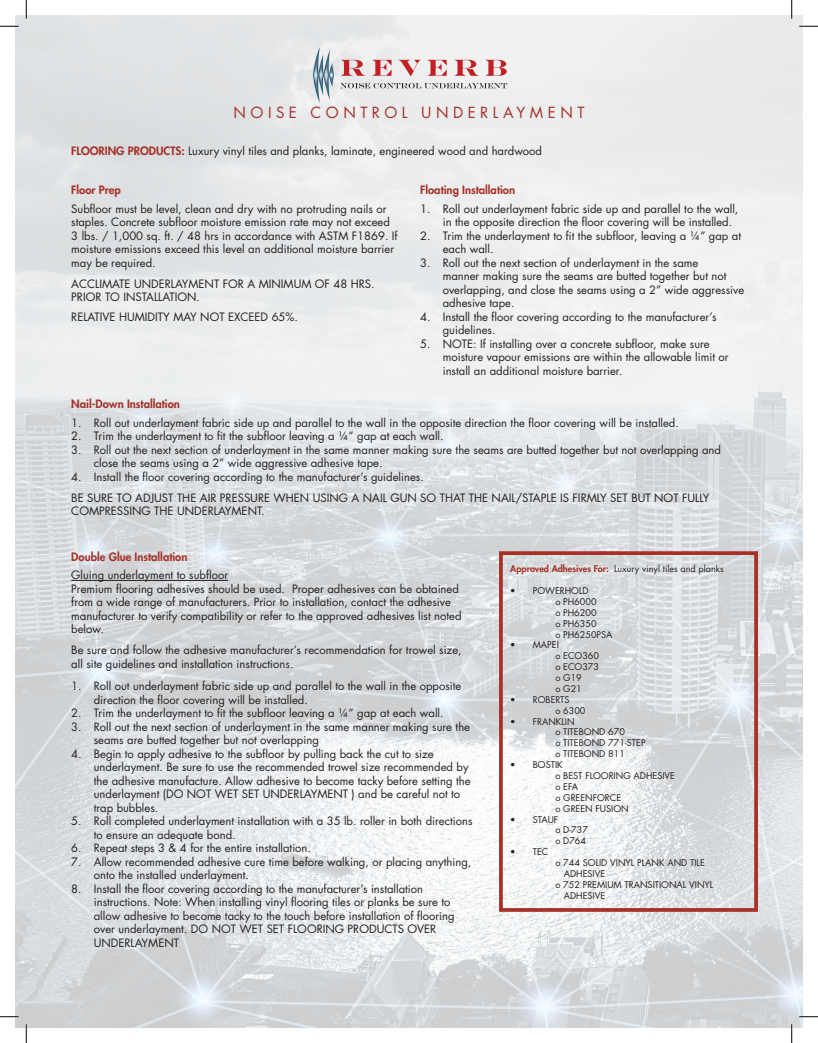
<style>
.page{position:relative;width:818px;height:1043px;background:#fff}
.page>*{position:absolute;margin:0;border:0;box-sizing:border-box;transform-origin:0 0}
.t1{font:15px "Futura Std";letter-spacing:.3em;color:#a63029}
.t2{font:11.25px/13.5px "Futura Std";color:#231f20}
.t3{font:800 11.25px "Futura Std";color:#a63128}
.t4{font:9px/10.9px "Futura Std";color:#231f20}
.s1{font-weight:800;color:#a63128}
.s2{font-weight:800;color:#a63127}
</style>
<div class="page">
<img style="left:15px;top:15px;width:787px;height:1013px">
<hr style="left:71px;top:580px;width:157px;height:1px;background:#231f20">
<div style="left:499px;top:551px;width:259px;height:360px;border:4px solid #a63128"></div>
<svg style="left:340px;top:83px;width:167px;height:5px"></svg>
<svg style="left:341px;top:60px;width:24px;height:16px"></svg>
<svg style="left:372px;top:60px;width:19px;height:16px"></svg>
<svg style="left:398px;top:60px;width:22px;height:16px"></svg>
<svg style="left:427px;top:60px;width:20px;height:16px"></svg>
<svg style="left:454px;top:60px;width:24px;height:16px"></svg>
<svg style="left:485px;top:60px;width:21px;height:16px"></svg>
<img style="left:311px;top:43px;width:27px;height:61px">
<svg style="left:0;top:25px;width:19px;height:2px"></svg>
<svg style="left:799px;top:25px;width:19px;height:2px"></svg>
<svg style="left:0;top:1015px;width:19px;height:2px"></svg>
<svg style="left:799px;top:1015px;width:19px;height:2px"></svg>
<svg style="left:25px;top:0;width:2px;height:19px"></svg>
<svg style="left:25px;top:1024px;width:2px;height:18px"></svg>
<svg style="left:790px;top:0;width:2px;height:19px"></svg>
<svg style="left:790px;top:1024px;width:2px;height:18px"></svg>
<p class="t1" style="left:233px;top:103px;width:352px">NOISE CONTROL UNDERLAYMENT</p>
<p class="t2" style="left:71px;top:144px;width:472px"><span class="s1">FLOORING PRODUCTS:</span> Luxury vinyl tiles and planks, laminate, engineered wood and hardwood</p>
<p class="t3" style="left:71px;top:183px;width:51px">Floor Prep</p>
<p class="t2" style="left:71px;top:202px;width:328px">Subfloor must be level, clean and dry with no protruding nails or staples. Concrete subfloor moisture emission rate may not exceed 3 lbs. / 1,000 sq. ft. / 48 hrs in accordance with ASTM F1869. If moisture emissions exceed this level an additional moisture barrier may be required.</p>
<p class="t2" style="left:71px;top:277px;width:305px">ACCLIMATE UNDERLAYMENT FOR A MINIMUM OF 48 HRS.<br>PRIOR TO INSTALLATION.</p>
<p class="t2" style="left:71px;top:310px;width:228px">RELATIVE HUMIDITY MAY NOT EXCEED 65%.</p>
<p class="t3" style="left:420px;top:183px;width:96px">Floating Installation</p>
<p class="t2" style="left:442px;top:202px;width:297px;text-indent:-22px">1. Roll out underlayment fabric side up and parallel to the wall, in the opposite direction the floor covering will be installed.</p>
<p class="t2" style="left:442px;top:229px;width:300px;text-indent:-22px">2. Trim the underlayment to fit the subfloor, leaving a ¼” gap at each wall.</p>
<p class="t2" style="left:442px;top:256px;width:303px;text-indent:-22px">3. Roll out the next section of underlayment in the same<br>manner making sure the seams are butted together but not overlapping, and close the seams using a 2” wide aggressive adhesive tape.</p>
<p class="t2" style="left:442px;top:310px;width:275px;text-indent:-22px">4. Install the floor covering according to the manufacturer’s guidelines.</p>
<p class="t2" style="left:442px;top:337px;width:287px;text-indent:-22px">5. NOTE: If installing over a concrete subfloor, make sure moisture vapour emissions are within the allowable limit or install an additional moisture barrier.</p>
<p class="t3" style="left:71px;top:397px;width:110px">Nail-Down Installation</p>
<p class="t2" style="left:71px;top:416px;width:609px">1. Roll out underlayment fabric side up and parallel to the wall in the opposite direction the floor covering will be installed.</p>
<p class="t2" style="left:71px;top:429px;width:374px">2. Trim the underlayment to fit the subfloor leaving a ¼” gap at each wall.</p>
<p class="t2" style="left:94px;top:443px;width:628px;text-indent:-22px">3. Roll out the next section of underlayment in the same manner making sure the seams are butted together but not overlapping and close the seams using a 2” wide aggressive adhesive tape.</p>
<p class="t2" style="left:71px;top:470px;width:354px">4. Install the floor covering according to the manufacturer’s guidelines.</p>
<p class="t2" style="left:71px;top:491px;width:639px">BE SURE TO ADJUST THE AIR PRESSURE WHEN USING A NAIL GUN SO THAT THE NAIL/STAPLE IS FIRMLY SET BUT NOT FULLY<br>COMPRESSING THE UNDERLAYMENT.</p>
<p class="t3" style="left:71px;top:549px;width:118px">Double Glue Installation</p>
<p class="t2" style="left:71px;top:568px;width:158px">Gluing underlayment to subfloor</p>
<p class="t2" style="left:71px;top:582px;width:392px">Premium flooring adhesives should be used. Proper adhesives can be obtained from a wide range of manufacturers. Prior to installation, contact the adhesive manufacturer to verify compatibility or refer to the approved adhesives list noted below.</p>
<p class="t2" style="left:71px;top:643px;width:392px">Be sure and follow the adhesive manufacturer’s recommendation for trowel size, all site guidelines and installation instructions.</p>
<p class="t2" style="left:94px;top:679px;width:369px;text-indent:-22px">1. Roll out underlayment fabric side up and parallel to the wall in the opposite direction the floor covering will be installed.</p>
<p class="t2" style="left:71px;top:706px;width:374px">2. Trim the underlayment to fit the subfloor leaving a ¼” gap at each wall.</p>
<p class="t2" style="left:94px;top:720px;width:378px;text-indent:-22px">3. Roll out the next section of underlayment in the same manner making sure the seams are butted together but not overlapping</p>
<p class="t2" style="left:94px;top:747px;width:378px;text-indent:-22px">4. Begin to apply adhesive to the subfloor by pulling back the cut to size underlayment. Be sure to use the recommended trowel size recommended by the adhesive manufacture. Allow adhesive to become tacky before setting the underlayment (DO NOT WET SET UNDERLAYMENT ) and be careful not to trap bubbles.</p>
<p class="t2" style="left:94px;top:814px;width:380px;text-indent:-22px">5. Roll completed underlayment installation with a 35 lb. roller in both directions to ensure an adequate bond.</p>
<p class="t2" style="left:71px;top:841px;width:241px">6. Repeat steps 3 &amp; 4 for the entire installation.</p>
<p class="t2" style="left:94px;top:855px;width:379px;text-indent:-22px">7. Allow recommended adhesive cure time before walking, or placing anything, onto the installed underlayment.</p>
<p class="t2" style="left:94px;top:882px;width:362px;text-indent:-22px">8. Install the floor covering according to the manufacturer’s installation instructions. Note: When installing vinyl flooring tiles or planks be sure to allow adhesive to become tacky to the touch before installation of flooring over underlayment. DO NOT WET SET FLOORING PRODUCTS OVER UNDERLAYMENT</p>
<p class="t4" style="left:510px;top:563px;width:215px"><span class="s2">Approved Adhesives For:</span> Luxury vinyl tiles and planks</p>
<p class="t4" style="left:510px;top:585px;width:80px">• POWERHOLD</p>
<p class="t4" style="left:555px;top:596px;width:43px">o PH6000</p>
<p class="t4" style="left:555px;top:607px;width:43px">o PH6200</p>
<p class="t4" style="left:555px;top:618px;width:43px">o PH6350</p>
<p class="t4" style="left:555px;top:629px;width:59px">o PH6250PSA</p>
<p class="t4" style="left:510px;top:639px;width:50px">• MAPEI</p>
<p class="t4" style="left:555px;top:650px;width:45px">o ECO360</p>
<p class="t4" style="left:555px;top:661px;width:45px">o ECO373</p>
<p class="t4" style="left:555px;top:672px;width:28px">o G19</p>
<p class="t4" style="left:555px;top:683px;width:28px">o G21</p>
<p class="t4" style="left:510px;top:694px;width:61px">• ROBERTS</p>
<p class="t4" style="left:555px;top:705px;width:32px">o 6300</p>
<p class="t4" style="left:510px;top:716px;width:66px">• FRANKLIN</p>
<p class="t4" style="left:555px;top:726px;width:71px">o TITEBOND 670</p>
<p class="t4" style="left:555px;top:737px;width:92px">o TITEBOND 771-STEP</p>
<p class="t4" style="left:555px;top:748px;width:71px">o TITEBOND 811</p>
<p class="t4" style="left:510px;top:759px;width:54px">• BOSTIK</p>
<p class="t4" style="left:555px;top:770px;width:121px">o BEST FLOORING ADHESIVE</p>
<p class="t4" style="left:555px;top:781px;width:24px">o EFA</p>
<p class="t4" style="left:555px;top:792px;width:67px">o GREENFORCE</p>
<p class="t4" style="left:555px;top:803px;width:75px">o GREEN FUSION</p>
<p class="t4" style="left:510px;top:813px;width:49px">• STAUF</p>
<p class="t4" style="left:555px;top:824px;width:34px">o D-737</p>
<p class="t4" style="left:555px;top:835px;width:32px">o D764</p>
<p class="t4" style="left:510px;top:846px;width:40px">• TEC</p>
<p class="t4" style="left:563px;top:857px;width:143px;text-indent:-8px">o 744 SOLID VINYL PLANK AND TILE<br>ADHESIVE</p>
<p class="t4" style="left:563px;top:879px;width:151px;text-indent:-8px">o 752 PREMIUM TRANSITIONAL VINYL<br>ADHESIVE</p>
</div>
